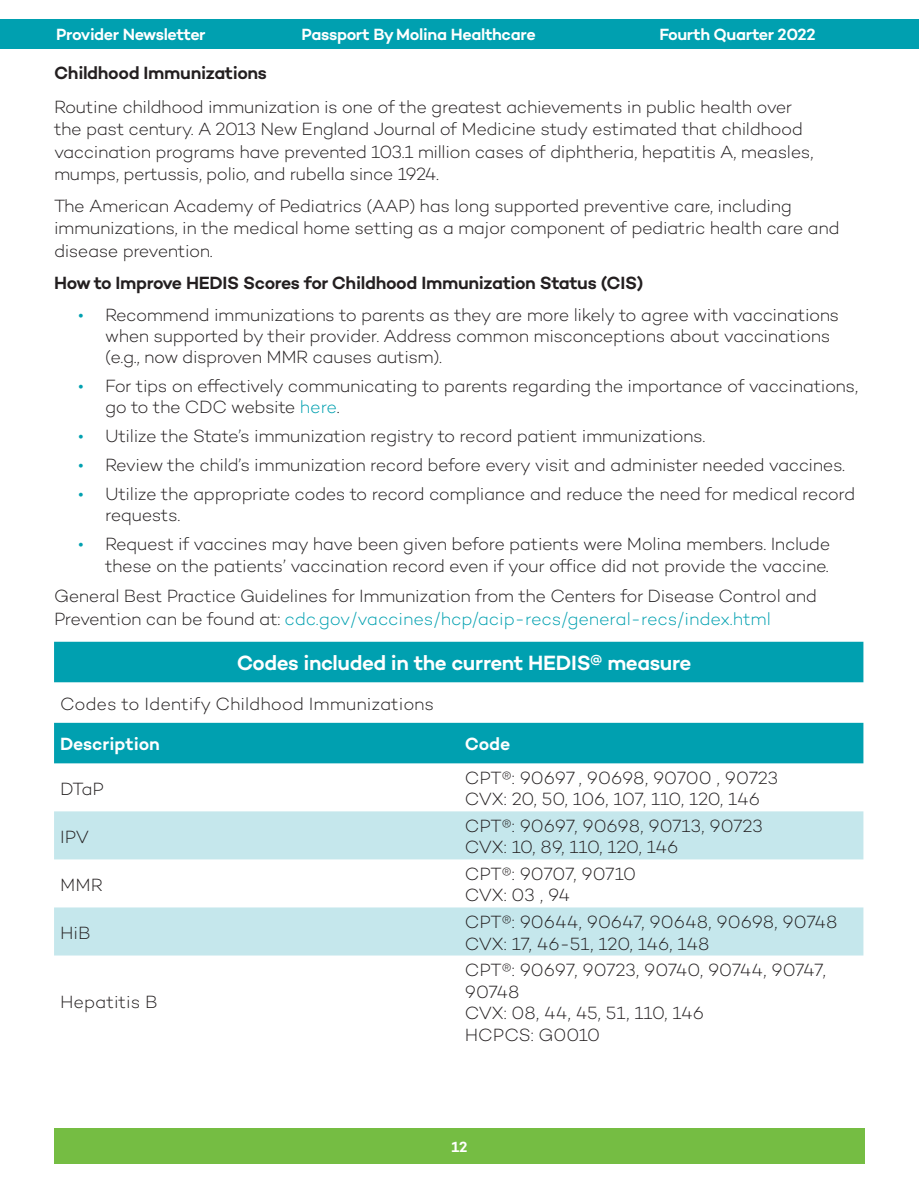
<style>
.page{position:relative;width:919px;height:1189px;background:#fff}
.page>*{position:absolute;margin:0;border:0;box-sizing:border-box;transform-origin:0 0}
.t1{font:600 21px "Campton";letter-spacing:-.02em;color:#fff}
.t2{font:300 18px/22.5px "Campton";letter-spacing:-.02em;color:#231f20}
.t3{font:300 18px/21.6px "Campton";color:#231f20}
.t4{font:600 18px "Campton";letter-spacing:-.02em;color:#231f20}
.t5{font:600 18px "Campton";letter-spacing:-.005em;color:#fff}
.t6{font:600 16.5px "Campton";letter-spacing:-.025em;color:#fff}
.t7{font:600 15px "Campton";color:#fff}
.s1{color:#00a0b0}
</style>
<div class="page">
<div style="left:54px;top:1128px;width:810px;height:35px;background:#75bd43"></div>
<hr style="left:918px;top:19px;width:1px;height:30px;background:#00a0b0">
<div style="left:0;top:19px;width:918px;height:30px;background:#00a0b0"></div>
<svg style="left:54px;top:641px;width:809px;height:122px;fill:#00a0b0"></svg>
<svg style="left:54px;top:811px;width:809px;height:144px;fill:#c5e7ec"></svg>
<div style="left:60px;top:644px;width:797px;height:35px;background:#00a0b0"></div>
<p class="t6" style="left:56px;top:24px;width:151px">Provider Newsletter</p>
<p class="t6" style="left:301px;top:24px;width:235px">Passport By Molina Healthcare</p>
<p class="t6" style="left:659px;top:24px;width:157px">Fourth Quarter 2022</p>
<h3 class="t4" style="left:54px;top:61px;width:214px">Childhood Immunizations</h3>
<p class="t2" style="left:54px;top:95px;width:760px">Routine childhood immunization is one of the greatest achievements in public health over the past century . A 2013 New England Journal of Medicine study estimated that childhood vaccination programs have prevented 103 .1 million cases of diphtheria, hepatitis A, measles, mumps, pertussis, polio, and rubella since 1924 .</p>
<p class="t2" style="left:54px;top:194px;width:786px">The American Academy of Pediatrics (AAP) has long supported preventive care, including immunizations, in the medical home setting as a major component of pediatric health care and disease prevention .</p>
<h3 class="t4" style="left:54px;top:271px;width:590px">How to Improve HEDIS Scores for Childhood Immunization Status (CIS)</h3>
<p class="t2" style="left:105px;top:304px;width:735px;line-height:21px;text-indent:-27px"><span class="s1">•</span> Recommend immunizations to parents as they are more likely to agree with vaccinations when supported by their provider . Address common misconceptions about vaccinations (e .g ., now disproven MMR causes autism) .</p>
<p class="t2" style="left:105px;top:375px;width:754px;line-height:21px;text-indent:-27px"><span class="s1">•</span> For tips on effectively communicating to parents regarding the importance of vaccinations, go to the CDC website <span class="s1">here</span> .</p>
<p class="t2" style="left:78px;top:424px;width:628px"><span class="s1">•</span> Utilize the State’s immunization registry to record patient immunizations .</p>
<p class="t2" style="left:78px;top:453px;width:768px"><span class="s1">•</span> Review the child’s immunization record before every visit and administer needed vaccines .</p>
<p class="t2" style="left:105px;top:483px;width:751px;line-height:21px;text-indent:-27px"><span class="s1">•</span> Utilize the appropriate codes to record compliance and reduce the need for medical record requests .</p>
<p class="t2" style="left:78px;top:533px;width:753px;line-height:21px;text-align:right"><span class="s1">•</span> Request if vaccines may have been given before patients were Molina members . Include these on the patients’ vaccination record even if your office did not provide the vaccine .</p>
<p class="t2" style="left:54px;top:584px;width:764px">General Best Practice Guidelines for Immunization from the Centers for Disease Control and<br>Prevention can be found at: <span class="s1">cdc .gov/vaccines/hcp/acip-recs/general-recs/index .html</span></p>
<h2 class="t1" style="left:237px;top:649px;width:456px">Codes included in the current HEDIS<sup>@</sup> measure</h2>
<p class="t3" style="left:60px;top:692px;width:375px">Codes to Identify Childhood Immunizations</p>
<p class="t5" style="left:60px;top:732px;width:101px">Description</p>
<p class="t5" style="left:464px;top:732px;width:47px">Code</p>
<p class="t2" style="left:60px;top:776px;width:45px">DTaP</p>
<p class="t2" style="left:464px;top:766px;width:315px;line-height:21.6px">CPT®: 90697 , 90698, 90700 , 90723<br>CVX: 20, 50, 106, 107, 110, 120, 146</p>
<p class="t2" style="left:60px;top:824px;width:31px">IPV</p>
<p class="t2" style="left:464px;top:814px;width:299px;line-height:21.6px">CPT®: 90697, 90698, 90713, 90723<br>CVX: 10, 89, 110, 120, 146</p>
<p class="t2" style="left:60px;top:872px;width:44px">MMR</p>
<p class="t2" style="left:464px;top:862px;width:173px;line-height:21.6px">CPT®: 90707, 90710<br>CVX: 03 , 94</p>
<p class="t2" style="left:60px;top:920px;width:32px">HiB</p>
<p class="t3" style="left:464px;top:910px;width:374px">CPT®: 90644, 90647, 90648, 90698, 90748<br>CVX: 17, 46-51, 120, 146, 148</p>
<p class="t3" style="left:60px;top:990px;width:99px">Hepatitis B</p>
<p class="t3" style="left:464px;top:958px;width:362px">CPT®: 90697, 90723, 90740, 90744, 90747,<br>90748<br>CVX: 08, 44, 45, 51, 110, 146<br>HCPCS: G0010</p>
<p class="t7" style="left:451px;top:1137px;width:17px">12</p>
</div>
